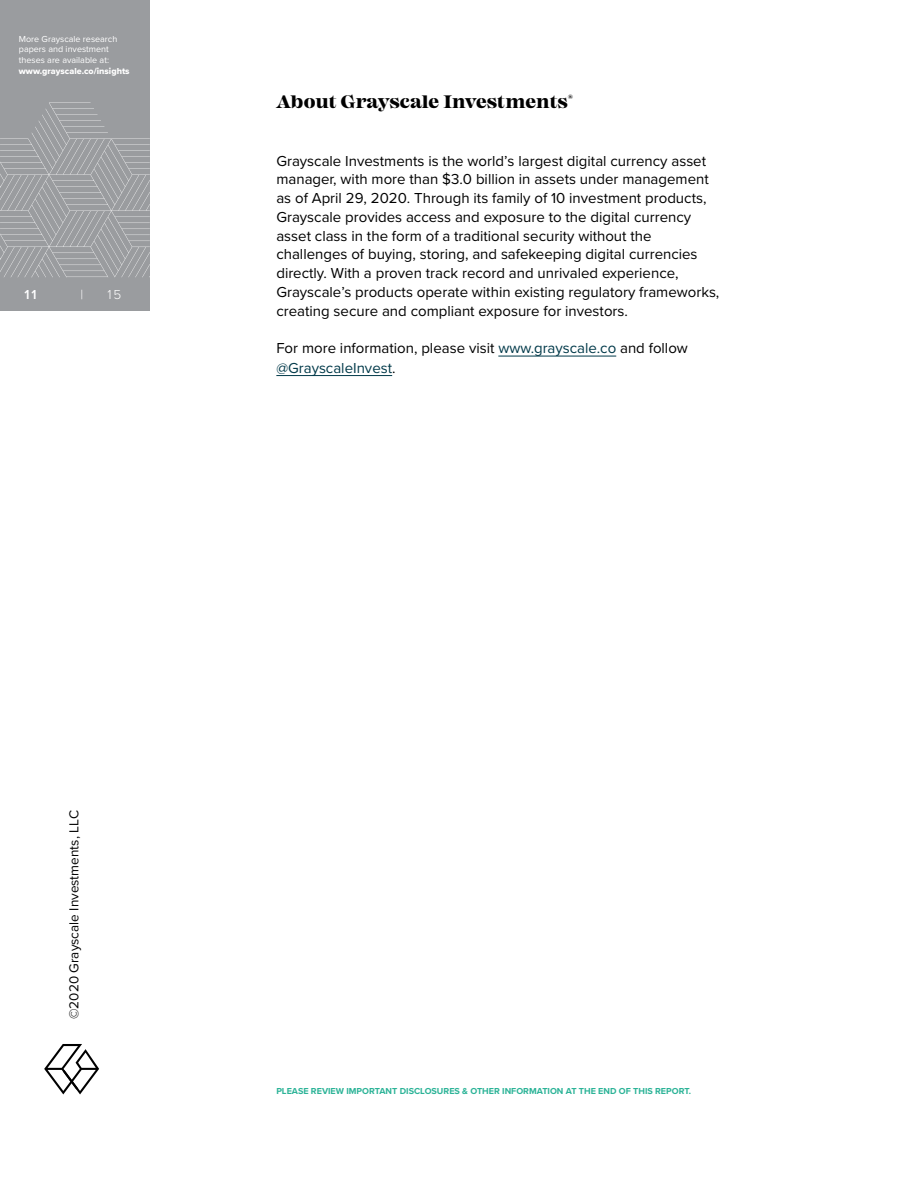
<style>
.page{position:relative;width:918px;height:1188px;background:#fff}
.page>*{position:absolute;margin:0;border:0;box-sizing:border-box;transform-origin:0 0}
.t1{font:800 18px "Mackay";letter-spacing:.01em;color:#000}
.t2{font:15px/18.8px "Proxima Nova";color:#000}
.t3{font:13.5px "Proxima Nova";color:#000}
.t4{font:300 13.5px "Proxima Nova";color:#fff}
.t5{font:600 13.5px "Proxima Nova";color:#fff}
.t6{font:700 9px "Proxima Nova";color:#2bb397}
.t7{font:9px/10.8px "Proxima Nova";color:#fff}
.t8{font:9px "Proxima Nova Extrabld";color:#fff}
.s1{color:#003949}
</style>
<div class="page">
<svg style="left:44px;top:1044px;width:55px;height:50px"></svg>
<div style="left:0;top:0;width:150px;height:310px;background:#9a9c9f"></div>
<svg style="left:0;top:103px;width:150px;height:174px"></svg>
<hr style="left:276px;top:375px;width:116px;height:1px;background:#003949">
<hr style="left:498px;top:356px;width:118px;height:1px;background:#003949">
<p class="t7" style="left:19px;top:33px;width:100px">More Grayscale research papers and investment theses are available at:</p>
<p class="t8" style="left:19px;top:64px;width:112px">www.grayscale.co/insights</p>
<p class="t5" style="left:24px;top:284px;width:14px">11</p>
<p class="t4" style="left:80px;top:284px;width:4px">|</p>
<p class="t4" style="left:107px;top:284px;width:16px">15</p>
<p class="t1" style="left:276px;top:90px;width:298px">About Grayscale Investments<sup>®</sup></p>
<p class="t2" style="left:276px;top:151px;width:445px">Grayscale Investments is the world’s largest digital currency asset manager, with more than $3.0 billion in assets under management as of April 29, 2020. Through its family of 10 investment products, Grayscale provides access and exposure to the digital currency asset class in the form of a traditional security without the challenges of buying, storing, and safekeeping digital currencies directly. With a proven track record and unrivaled experience, Grayscale’s products operate within existing regulatory frameworks, creating secure and compliant exposure for investors.</p>
<p class="t2" style="left:276px;top:338px;width:413px;line-height:19.5px">For more information, please visit <span class="s1">www.grayscale.co</span> and follow <span class="s1">@GrayscaleInvest</span>.</p>
<p class="t3" style="left:64px;top:1019px;width:210px;rotate:-90deg">©2020 Grayscale Investments, LLC</p>
<p class="t6" style="left:276px;top:1084px;width:416px">PLEASE REVIEW IMPORTANT DISCLOSURES &amp; OTHER INFORMATION AT THE END OF THIS REPORT.</p>
</div>
